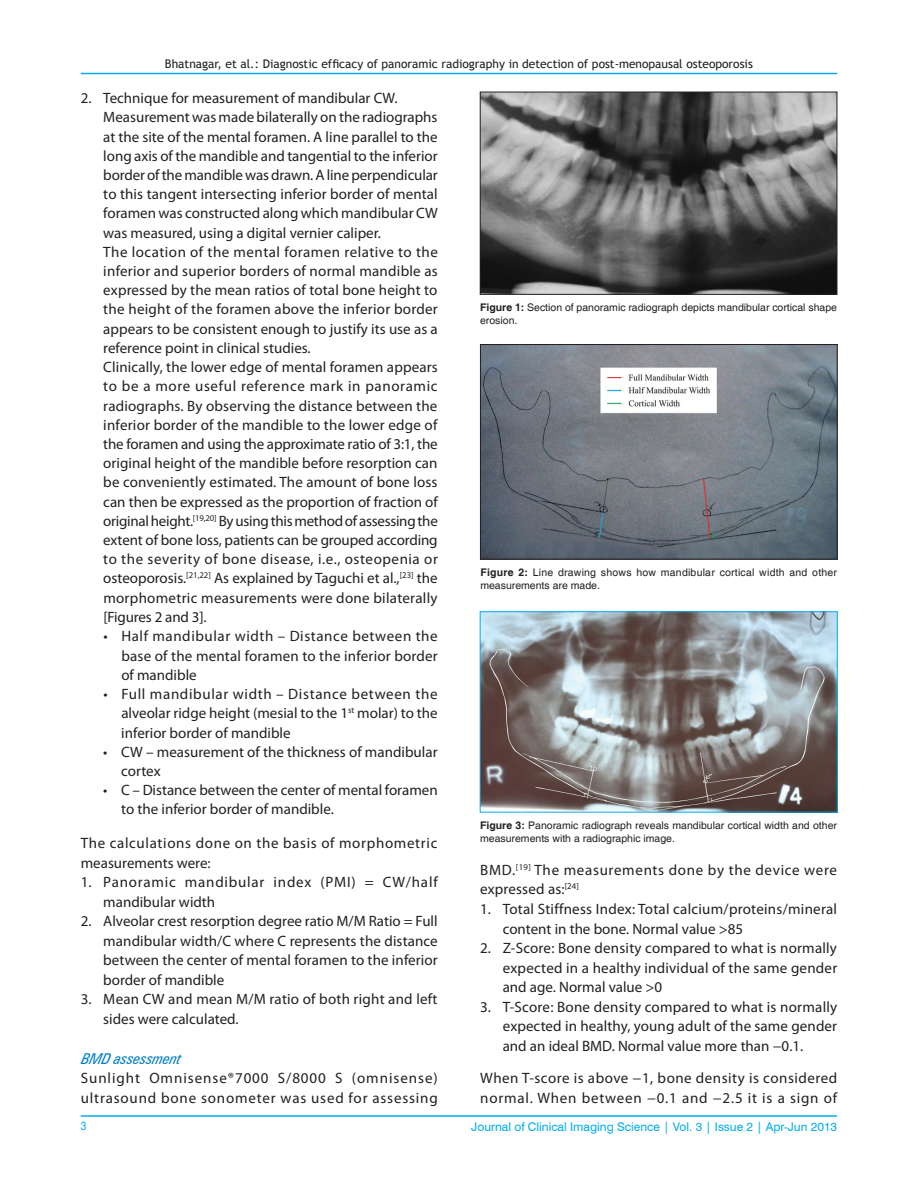
<style>
.page{position:relative;width:918px;height:1188px;background:#fff}
.page>*{position:absolute;margin:0;border:0;box-sizing:border-box;transform-origin:0 0}
.t1{font:15px/19.2px "Myriad Pro";letter-spacing:.005em;color:#231f20}
.t2{font:15px/19.5px "Myriad Pro";letter-spacing:.055em;color:#231f20}
.t3{font:15px/19.5px "Myriad Pro";letter-spacing:.045em;color:#231f20}
.t4{font:15px/19.6px "Myriad Pro";letter-spacing:.035em;color:#231f20}
.t5{font:italic condensed 15px "Zurich BT";color:#007ec5}
.t6{font:12px "Trebuchet MS";color:#231f20}
.t7{font:12px "Swiss 721 BT";color:#00aeef}
.t8{font:condensed 12px "Helvetica";color:#00aeef}
.t9{font:10.5px/12.8px "Helvetica";color:#231f20}
.t10{font:10.5px/12.8px "Helvetica";letter-spacing:.02em;color:#231f20}
.s1{font-weight:700}
</style>
<div class="page">
<hr style="left:81px;top:73px;width:756px;height:1px;background:#00aeef">
<hr style="left:81px;top:1116px;width:756px;height:1px;background:#00aeef">
<img style="left:482px;top:94px;width:353px;height:199px">
<div style="left:480px;top:92px;width:357px;height:203px;border:1px solid #231f20"></div>
<img style="left:482px;top:346px;width:353px;height:211px">
<div style="left:480px;top:344px;width:357px;height:215px;border:1px solid #231f20"></div>
<img style="left:482px;top:614px;width:353px;height:196px">
<p class="t6" style="left:165px;top:56px;width:589px">Bhatnagar, et al.: Diagnostic efficacy of panoramic radiography in detection of post‑menopausal osteoporosis</p>
<p class="t1" style="left:103px;top:88px;width:336px;text-indent:-22px">2. Technique for measurement of mandibular CW.<br>Measurement was made bilaterally on the radiographs at the site of the mental foramen. A line parallel to the long axis of the mandible and tangential to the inferior border of the mandible was drawn. A line perpendicular to this tangent intersecting inferior border of mental foramen was constructed along which mandibular CW was measured, using a digital vernier caliper.<br>The location of the mental foramen relative to the inferior and superior borders of normal mandible as expressed by the mean ratios of total bone height to the height of the foramen above the inferior border appears to be consistent enough to justify its use as a reference point in clinical studies.<br>Clinically, the lower edge of mental foramen appears to be a more useful reference mark in panoramic radiographs. By observing the distance between the inferior border of the mandible to the lower edge of the foramen and using the approximate ratio of 3:1, the original height of the mandible before resorption can be conveniently estimated. The amount of bone loss can then be expressed as the proportion of fraction of original height.<sup>[19,20]</sup> By using this method of assessing the extent of bone loss, patients can be grouped according to the severity of bone disease, i.e., osteopenia or osteoporosis.<sup>[21,22]</sup> As explained by Taguchi et al.,<sup>[23]</sup> the morphometric measurements were done bilaterally [Figures 2 and 3].</p>
<p class="t1" style="left:121px;top:627px;width:318px;text-align:justify;text-indent:-18px">• Half mandibular width – Distance between the base of the mental foramen to the inferior border of mandible</p>
<p class="t1" style="left:121px;top:684px;width:318px;text-align:justify;text-indent:-18px">• Full mandibular width – Distance between the alveolar ridge height (mesial to the 1<sup>st</sup> molar) to the inferior border of mandible</p>
<p class="t1" style="left:121px;top:742px;width:318px;text-indent:-18px">• CW – measurement of the thickness of mandibular cortex</p>
<p class="t1" style="left:121px;top:780px;width:318px;text-indent:-18px">• C – Distance between the center of mental foramen to the inferior border of mandible.</p>
<p class="t3" style="left:81px;top:833px;width:358px">The calculations done on the basis of morphometric measurements were:</p>
<p class="t2" style="left:103px;top:872px;width:336px;text-indent:-22px">1. Panoramic mandibular index (PMI) = CW/half mandibular width</p>
<p class="t1" style="left:103px;top:911px;width:336px;text-align:justify;text-indent:-22px">2. Alveolar crest resorption degree ratio M/M Ratio = Full mandibular width/C where C represents the distance between the center of mental foramen to the inferior border of mandible</p>
<p class="t1" style="left:103px;top:989px;width:336px;text-indent:-22px">3. Mean CW and mean M/M ratio of both right and left sides were calculated.</p>
<p class="t5" style="left:81px;top:1049px;width:105px">BMD assessment</p>
<p class="t2" style="left:81px;top:1068px;width:358px">Sunlight Omnisense®7000 S/8000 S (omnisense) ultrasound bone sonometer was used for assessing</p>
<p class="t9" style="left:480px;top:302px;width:358px"><span class="s1">Figure 1:</span> Section of panoramic radiograph depicts mandibular cortical shape erosion.</p>
<p class="t10" style="left:480px;top:566px;width:358px"><span class="s1">Figure 2:</span> Line drawing shows how mandibular cortical width and other measurements are made.</p>
<p class="t9" style="left:480px;top:819px;width:358px"><span class="s1">Figure 3:</span> Panoramic radiograph reveals mandibular cortical width and other measurements with a radiographic image.</p>
<p class="t3" style="left:480px;top:860px;width:358px">BMD.<sup>[19]</sup> The measurements done by the device were expressed as:<sup>[24]</sup></p>
<p class="t1" style="left:503px;top:899px;width:336px;line-height:19.6px;text-indent:-22px">1. Total Stiffness Index: Total calcium/proteins/mineral content in the bone. Normal value &gt;85</p>
<p class="t1" style="left:503px;top:938px;width:336px;text-align:justify;text-indent:-22px">2. Z‑Score: Bone density compared to what is normally expected in a healthy individual of the same gender and age. Normal value &gt;0</p>
<p class="t1" style="left:503px;top:997px;width:336px;text-align:justify;text-indent:-22px">3. T‑Score: Bone density compared to what is normally expected in healthy, young adult of the same gender and an ideal BMD. Normal value more than −0.1.</p>
<p class="t4" style="left:480px;top:1068px;width:358px">When T‑score is above −1, bone density is considered normal. When between −0.1 and −2.5 it is a sign of</p>
<p class="t8" style="left:81px;top:1119px;width:7px">3</p>
<p class="t7" style="left:471px;top:1119px;width:367px">Journal of Clinical Imaging Science | Vol. 3 | Issue 2 | Apr-Jun 2013</p>
</div>
